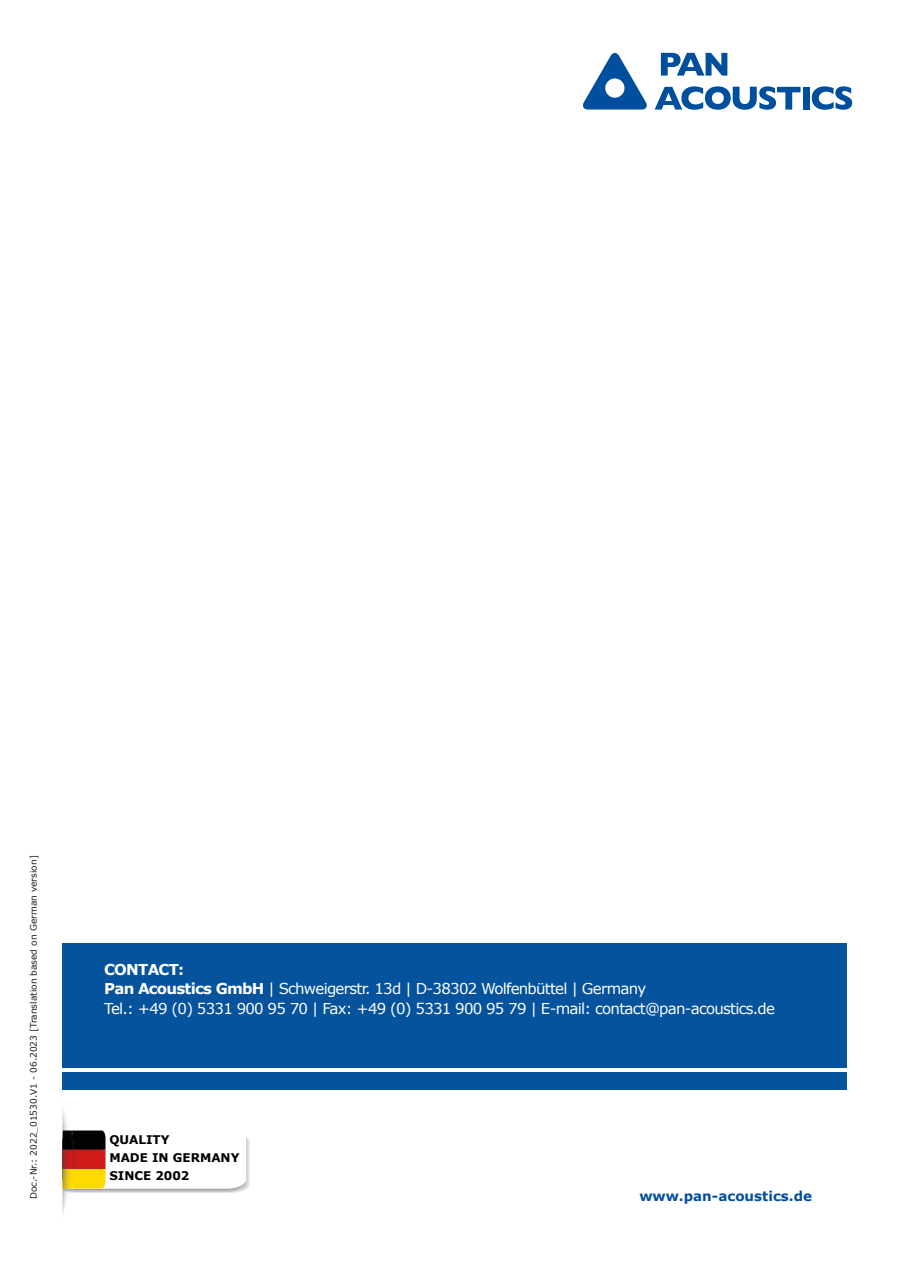
<style>
.page{position:relative;width:910px;height:1280px;background:#fff}
.page>*{position:absolute;margin:0;border:0;box-sizing:border-box;transform-origin:0 0}
.t1{font:15px/19.5px "Verdana";letter-spacing:-.05em;color:#fff}
.t2{font:700 13.5px "Verdana";color:#004f9f}
.t3{font:700 12px/18.3px "Verdana";color:#020203}
.t4{font:9px "Verdana";color:#1d1d1b}
.s1{font-weight:700}
</style>
<div class="page">
<div style="left:63px;top:943px;width:784px;height:124px;background:#05529d"></div>
<svg style="left:661px;top:53px;width:66px;height:23px"></svg>
<svg style="left:655px;top:86px;width:145px;height:24px"></svg>
<div style="left:803px;top:87px;width:6px;height:23px;background:#004f9f"></div>
<svg style="left:812px;top:86px;width:40px;height:24px"></svg>
<svg style="left:583px;top:53px;width:64px;height:57px"></svg>
<div style="left:63px;top:1072px;width:784px;height:17px;background:#05529d"></div>
<img style="left:63px;top:1110px;width:4px;height:103px">
<svg style="left:63px;top:1115px;width:187px;height:79px"></svg>
<p class="t4" style="left:27px;top:1199px;width:345px;rotate:-90deg">Doc.-Nr.: 2022_01530.V1 - 06.2023 [Translation based on German version]</p>
<p class="t1" style="left:104px;top:959px;width:672px"><span class="s1">CONTACT:<br>Pan Acoustics GmbH</span> | Schweigerstr. 13d | D-38302 Wolfenbüttel | Germany<br>Tel.: +49 (0) 5331 900 95 70 | Fax: +49 (0) 5331 900 95 79 | E-mail: contact@pan-acoustics.de</p>
<p class="t3" style="left:109px;top:1130px;width:132px">QUALITY<br>MADE IN GERMANY<br>SINCE 2002</p>
<p class="t2" style="left:639px;top:1187px;width:174px">www.pan-acoustics.de</p>
</div>
